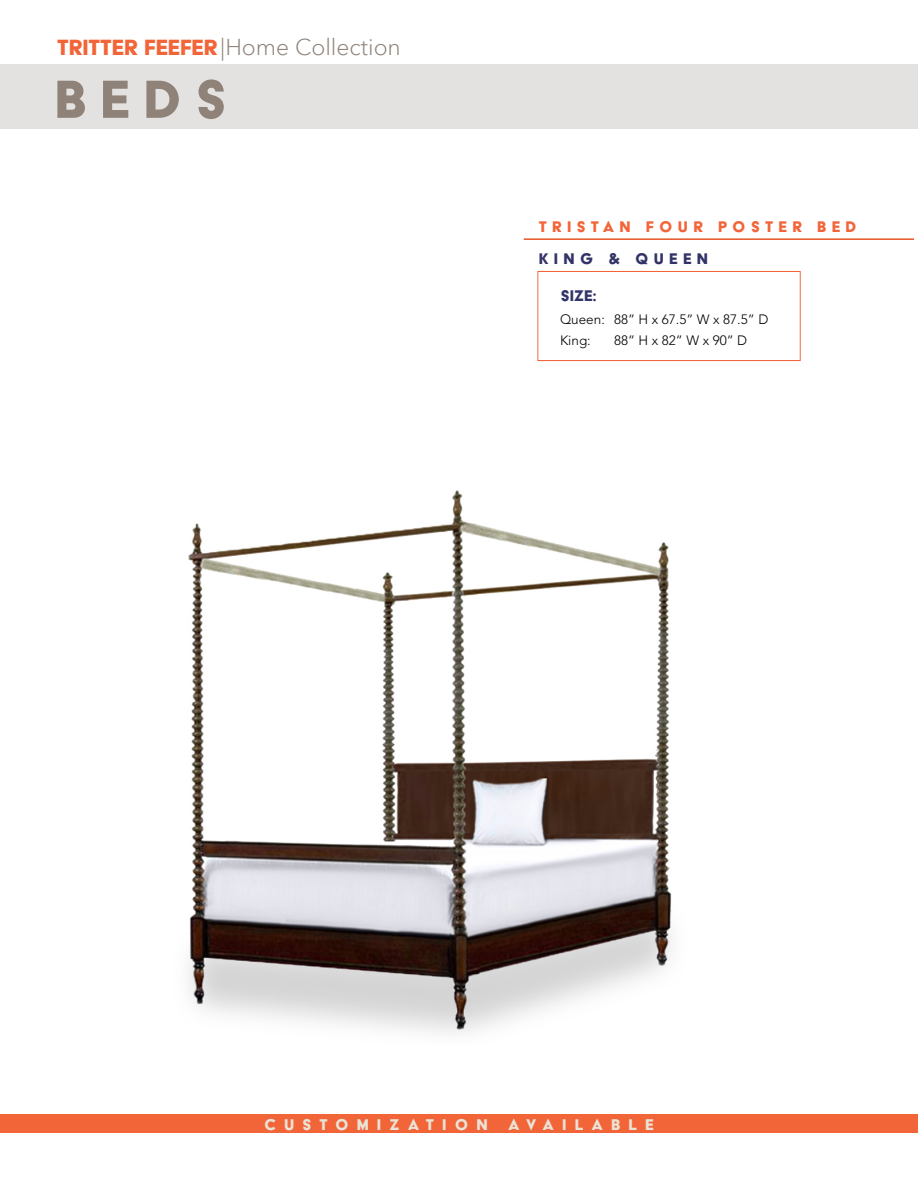
<style>
.page{position:relative;width:918px;height:1188px;background:#fff}
.page>*{position:absolute;margin:0;border:0;box-sizing:border-box;transform-origin:0 0}
.t1{font:61.8px "Acier BAT Text Solid";color:#8e8279}
.t2{font:300 22.95px "Avenir Next LTW01";color:#8e8279}
.t3{font:18px "Acier BAT Text Solid";letter-spacing:.45em;color:#e9e2d5}
.t4{font:17.85px "Acier BAT Text Solid";letter-spacing:.3em;color:#f26539}
.t5{font:17.85px "Acier BAT Text Solid";letter-spacing:.15em;color:#323467}
.t6{font:300 13.5px/21px "Avenir LT Std";color:#000}
.s1{font-family:"Acier BAT Text Solid";font-weight:400;font-size:25.5px;color:#f26539}
</style>
<div class="page">
<div style="left:0;top:64px;width:918px;height:64px;background:#e4e2e1"></div>
<div style="left:0;top:1114px;width:918px;height:19px;background:#f26539"></div>
<hr style="left:524px;top:238px;width:390px;height:2px;background:#e65525">
<div style="left:537px;top:271px;width:264px;height:90px;border:1px solid #f26539"></div>
<img style="left:188px;top:490px;width:484px;height:543px">
<h2 class="t2" style="left:57px;top:33px;width:345px"><span class="s1">TRITTER FEEFER</span>|Home Collection</h2>
<h1 class="t1" style="left:54px;top:67px;width:174px">BEDS</h1>
<h3 class="t4" style="left:539px;top:217px;width:319px">TRISTAN FOUR POSTER BED</h3>
<h3 class="t5" style="left:539px;top:249px;width:171px">KING &amp; QUEEN</h3>
<h3 class="t5" style="left:561px;top:287px;width:37px">SIZE:</h3>
<p class="t6" style="left:560px;top:308px;width:210px">Queen: 88” H x 67.5” W x 87.5” D<br>King:</p>
<p class="t6" style="left:614px;top:329px;width:135px">88” H x 82” W x 90” D</p>
<h3 class="t3" style="left:264px;top:1115px;width:391px">CUSTOMIZATION AVAILABLE</h3>
</div>
